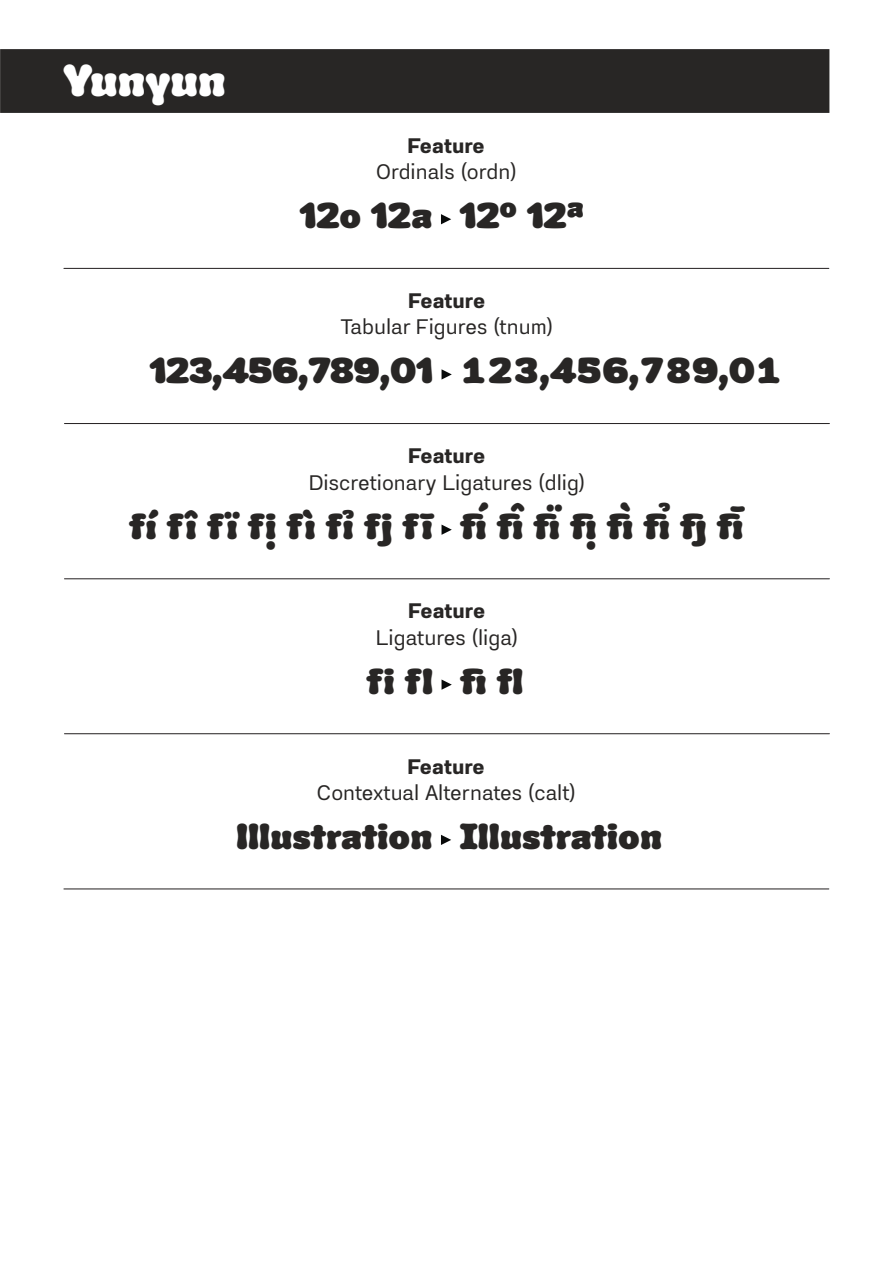
<style>
.page{position:relative;width:893px;height:1263px;background:#fff}
.page>*{position:absolute;margin:0;border:0;box-sizing:border-box;transform-origin:0 0}
.t1{font:44.55px "Yuiyui";color:#fff}
.t2{font:36px "Yuiyui";color:#282625}
.t3{font:36px "Yuiyui";letter-spacing:.07em;color:#282625}
.t4{font:21px "Prachason Neue";color:#282625}
.t5{font:700 21px "Prachason Neue";color:#282625}
</style>
<div class="page">
<div style="left:0;top:49px;width:829px;height:64px;background:#282625"></div>
<svg style="left:441px;top:214px;width:10px;height:10px"></svg>
<svg style="left:441px;top:369px;width:11px;height:10px"></svg>
<svg style="left:441px;top:524px;width:11px;height:11px"></svg>
<svg style="left:441px;top:679px;width:11px;height:11px"></svg>
<svg style="left:64px;top:268px;width:765px;height:1px"></svg>
<svg style="left:64px;top:423px;width:766px;height:1px"></svg>
<svg style="left:64px;top:578px;width:766px;height:1px"></svg>
<svg style="left:64px;top:733px;width:766px;height:1px"></svg>
<svg style="left:441px;top:835px;width:10px;height:10px"></svg>
<svg style="left:64px;top:888px;width:765px;height:1px"></svg>
<h1 class="t1" style="left:63px;top:54px;width:164px">Yunyun</h1>
<p class="t5" style="left:408px;top:128px;width:79px">Feature</p>
<p class="t4" style="left:376px;top:154px;width:142px">Ordinals (ordn)</p>
<h2 class="t2" style="left:300px;top:195px;width:285px">12o 12a 12º 12ª</h2>
<p class="t5" style="left:408px;top:283px;width:79px">Feature</p>
<p class="t4" style="left:341px;top:309px;width:213px">Tabular Figures (tnum)</p>
<h2 class="t2" style="left:150px;top:350px;width:633px">123,456,789,01 123,456,789,01</h2>
<p class="t5" style="left:408px;top:438px;width:79px">Feature</p>
<p class="t4" style="left:309px;top:464px;width:278px">Discretionary Ligatures (dlig)</p>
<h2 class="t3" style="left:129px;top:505px;width:617px">fífîfïfịfìfỉfjfī fífîfïfịfìfỉfjfī</h2>
<p class="t5" style="left:408px;top:593px;width:79px">Feature</p>
<p class="t4" style="left:376px;top:619px;width:143px">Ligatures (liga)</p>
<h2 class="t2" style="left:366px;top:660px;width:158px">fifl fifl</h2>
<p class="t5" style="left:408px;top:748px;width:79px">Feature</p>
<p class="t4" style="left:317px;top:774px;width:260px">Contextual Alternates (calt)</p>
<h2 class="t2" style="left:236px;top:815px;width:427px">Illustration Illustration</h2>
</div>
